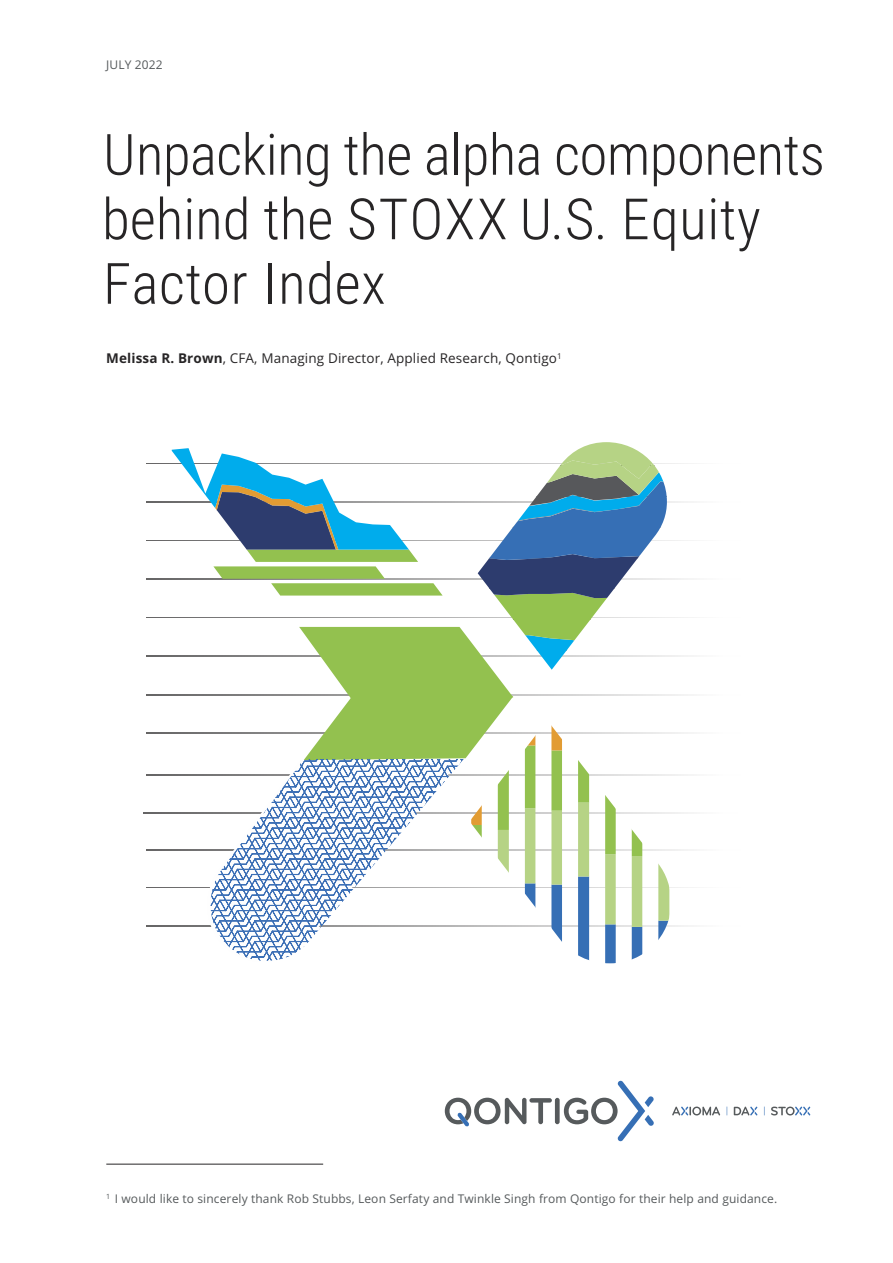
<style>
.page{position:relative;width:893px;height:1263px;background:#fff}
.page>*{position:absolute;margin:0;border:0;box-sizing:border-box;transform-origin:0 0}
.t1{font:300 57px/64.5px "Roboto Condensed";color:#272526}
.t2{font:13.5px "Open Sans";letter-spacing:.01em;color:#272526}
.t3{font:12px "Open Sans";letter-spacing:.01em;color:#565a5c}
.s1{font-weight:700}
</style>
<div class="page">
<svg style="left:147px;top:926px;width:541px;height:1px"></svg>
<svg style="left:147px;top:887px;width:541px;height:1px"></svg>
<svg style="left:147px;top:850px;width:541px;height:1px"></svg>
<svg style="left:143px;top:813px;width:545px;height:1px"></svg>
<svg style="left:147px;top:775px;width:541px;height:1px"></svg>
<svg style="left:147px;top:733px;width:541px;height:1px"></svg>
<svg style="left:147px;top:694px;width:541px;height:1px"></svg>
<svg style="left:147px;top:656px;width:541px;height:1px"></svg>
<svg style="left:147px;top:617px;width:541px;height:1px"></svg>
<svg style="left:147px;top:579px;width:541px;height:1px"></svg>
<svg style="left:147px;top:540px;width:541px;height:1px"></svg>
<svg style="left:147px;top:502px;width:541px;height:1px"></svg>
<svg style="left:147px;top:463px;width:541px;height:1px"></svg>
<svg style="left:172px;top:442px;width:499px;height:521px"></svg>
<div style="left:555px;top:1098px;width:5px;height:26px;background:#565a5c;border-radius:2px"></div>
<svg style="left:564px;top:1081px;width:90px;height:60px"></svg>
<svg style="left:445px;top:1098px;width:107px;height:29px"></svg>
<svg style="left:672px;top:1106px;width:48px;height:9px"></svg>
<svg style="left:734px;top:1107px;width:23px;height:8px"></svg>
<svg style="left:771px;top:1106px;width:39px;height:9px"></svg>
<hr style="left:106px;top:1164px;width:217px;height:1px;background:#272526">
<p class="t3" style="left:106px;top:58px;width:58px">JuLY 2022</p>
<h1 class="t1" style="left:102px;top:123px;width:724px">Unpacking the alpha components behind the STOXX U.S. Equity<br>Factor Index</h1>
<p class="t2" style="left:106px;top:351px;width:457px"><span class="s1">Melissa R. Brown</span>, CFA, Managing Director, Applied Research, Qontigo<sup>1</sup></p>
<p class="t3" style="left:106px;top:1192px;width:672px"><sup>1</sup> I would like to sincerely thank Rob Stubbs, Leon Serfaty and Twinkle Singh from Qontigo for their help and guidance.</p>
</div>
